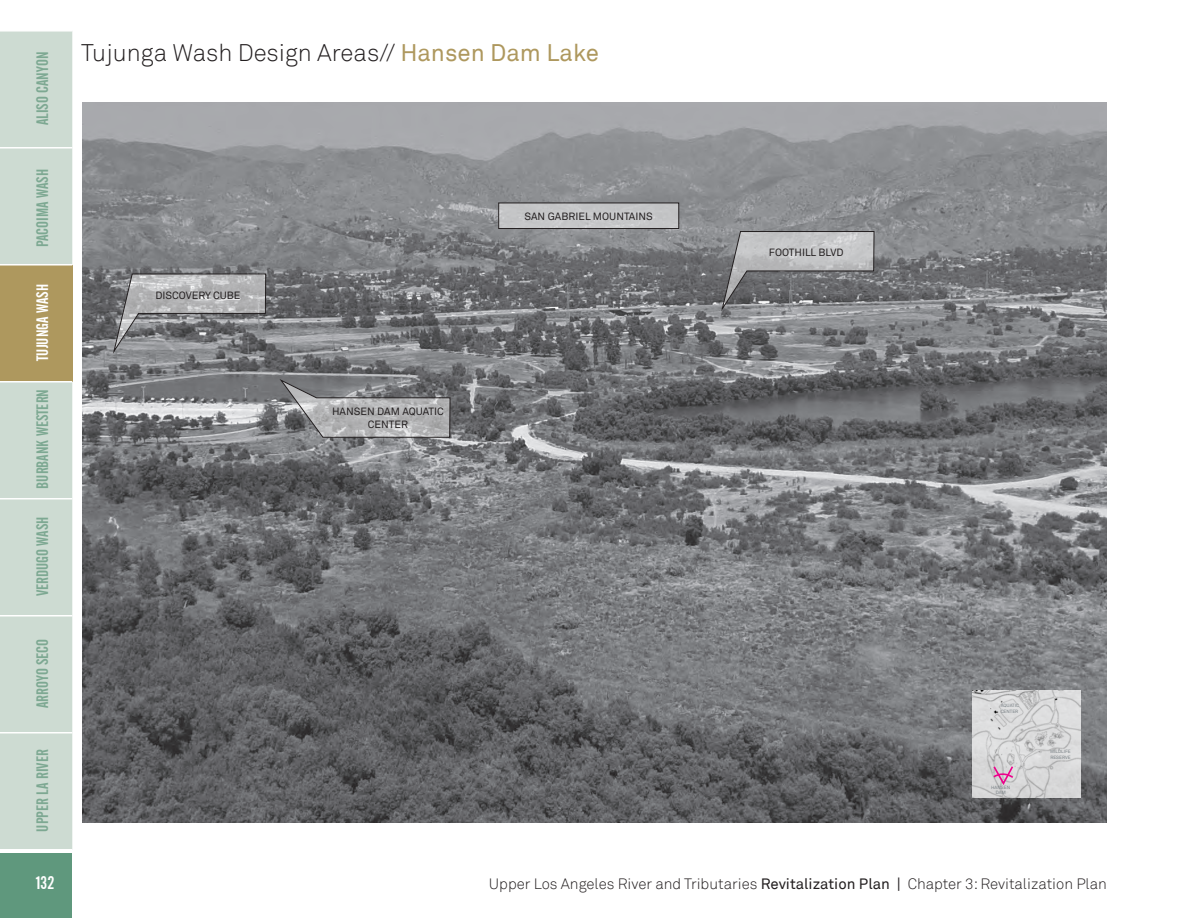
<style>
.page{position:relative;width:1188px;height:918px;background:#fff}
.page>*{position:absolute;margin:0;border:0;box-sizing:border-box;transform-origin:0 0}
.trib_design_areas_ba{font:300 24px "Akkurat TT";color:#231f20}
.t1{font:18px "Alternate Gothic No 2 BT";color:#fff}
.t2{font:16.5px "Alternate Gothic No 2 BT";color:#7da892}
.t3{font:16.5px "Alternate Gothic No 2 BT";color:#fff}
.t4{font:300 15px "Akkurat TT";color:#231f20}
.Rendering_Callout_Te{font:10.5px/12.6px "Akkurat TT";color:#231f20;text-align:center}
.t5{font:4.65px/5.6px "Akkurat TT";color:#757d82}
.s1{font-weight:400;color:#ae985e}
.s2{font-weight:400}
</style>
<div class="page">
<img style="left:82px;top:102px;width:1025px;height:720px">
<div style="left:0;top:32px;width:72px;height:817px;background:#cddbd2"></div>
<div style="left:0;top:265px;width:72px;height:117px;background:#ae985e"></div>
<hr style="left:0;top:147px;width:72px;height:2px;background:#fff">
<hr style="left:0;top:498px;width:72px;height:2px;background:#fff">
<hr style="left:0;top:615px;width:72px;height:2px;background:#fff">
<hr style="left:0;top:732px;width:72px;height:2px;background:#fff">
<hr style="left:0;top:264px;width:72px;height:2px;background:#fff">
<hr style="left:0;top:381px;width:72px;height:2px;background:#fff">
<img style="left:973px;top:690px;width:108px;height:108px">
<div style="left:499px;top:203px;width:180px;height:26px;background:#c5c6c8"></div>
<div style="left:498px;top:203px;width:181px;height:26px;border:1px solid #231f20"></div>
<svg style="left:280px;top:379px;width:170px;height:59px;background:#999a9c"></svg>
<svg style="left:721px;top:231px;width:153px;height:80px;background:#959698"></svg>
<svg style="left:113px;top:274px;width:153px;height:79px;background:#97979a"></svg>
<svg style="left:992px;top:764px;width:23px;height:23px"></svg>
<div style="left:0;top:853px;width:72px;height:65px;background:#5f987d"></div>
<p class="t2" style="left:33px;top:125px;width:75px;rotate:-90deg">ALISO CANYON</p>
<p class="t2" style="left:33px;top:247px;width:80px;rotate:-90deg">PACOIMA WASH</p>
<p class="t3" style="left:33px;top:361px;width:78px;rotate:-90deg">TUJUNGA WASH</p>
<p class="t2" style="left:33px;top:489px;width:101px;rotate:-90deg">BURBANK WESTERN</p>
<p class="t2" style="left:33px;top:596px;width:81px;rotate:-90deg">VERDUGO WASH</p>
<p class="t2" style="left:33px;top:708px;width:71px;rotate:-90deg">ARROYO SECO</p>
<p class="t2" style="left:33px;top:832px;width:84px;rotate:-90deg">UPPER LA RIVER</p>
<p class="trib_design_areas_ba" style="left:81px;top:38px;width:519px">Tujunga Wash Design Areas// <span class="s1">Hansen Dam Lake</span></p>
<p class="Rendering_Callout_Te" style="left:155px;top:289px;width:87px">DISCOVERY CUBE</p>
<p class="Rendering_Callout_Te" style="left:332px;top:405px;width:113px">HANSEN DAM AQUATIC<br>CENTER</p>
<p class="Rendering_Callout_Te" style="left:525px;top:210px;width:130px">SAN GABRIEL MOUNTAINS</p>
<p class="Rendering_Callout_Te" style="left:769px;top:246px;width:76px">FOOTHILL BLVD</p>
<p class="t5" style="left:1001px;top:703px;width:20px">AQUATIC<br>CENTER</p>
<p class="t5" style="left:991px;top:784px;width:20px;text-align:center">HANSEN<br>DAM</p>
<p class="t5" style="left:1050px;top:749px;width:22px">WILDLIFE<br>RESERVE</p>
<p class="t1" style="left:36px;top:873px;width:20px">132</p>
<p class="t4" style="left:489px;top:875px;width:620px">Upper Los Angeles River and Tributaries <span class="s2">Revitalization Plan |</span> Chapter 3: Revitalization Plan</p>
</div>
